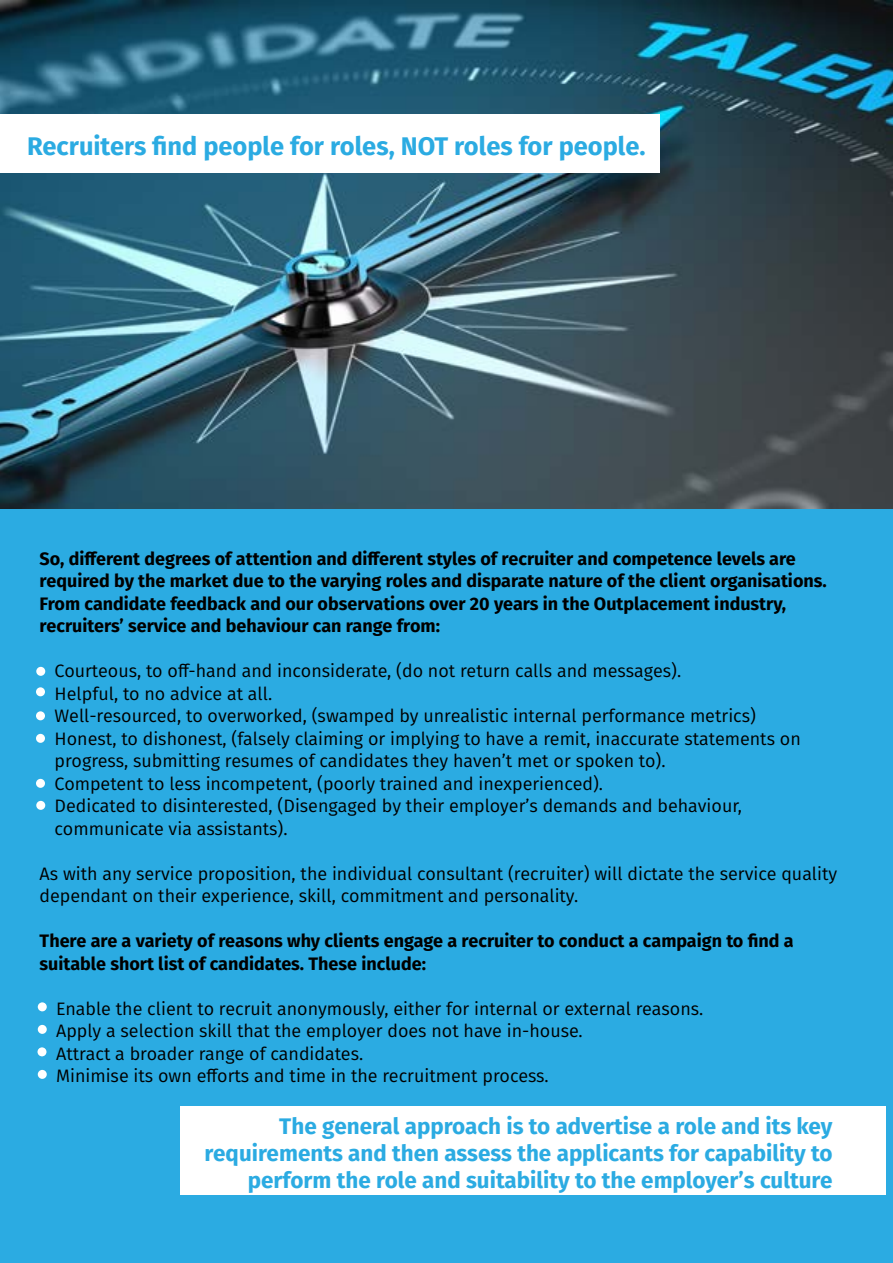
<style>
.page{position:relative;width:893px;height:1263px;background:#fff}
.page>*{position:absolute;margin:0;border:0;box-sizing:border-box;transform-origin:0 0}
.t1{font:700 25.5px "Fira Sans";color:#2babe2}
.t2{font:700 22.5px/27px "Fira Sans";color:#2babe2;text-align:right}
.t3{font:18px/22.5px "Fira Sans";color:#000}
.t4{font:700 18px/22.5px "Fira Sans";color:#000}
</style>
<div class="page">
<div style="left:0;top:509px;width:893px;height:754px;background:#2babe2"></div>
<img style="left:0;top:0;width:893px;height:509px">
<div style="left:0;top:114px;width:659px;height:59px;background:#fff"></div>
<div style="left:180px;top:1106px;width:705px;height:88px;background:#fff"></div>
<div style="left:36px;top:667px;width:9px;height:9px;background:#fff;border-radius:50%"></div>
<div style="left:36px;top:711px;width:9px;height:9px;background:#fff;border-radius:50%"></div>
<div style="left:36px;top:734px;width:9px;height:9px;background:#fff;border-radius:50%"></div>
<div style="left:36px;top:779px;width:9px;height:9px;background:#fff;border-radius:50%"></div>
<div style="left:36px;top:801px;width:9px;height:9px;background:#fff;border-radius:50%"></div>
<div style="left:38px;top:1002px;width:9px;height:9px;background:#fff;border-radius:50%"></div>
<div style="left:38px;top:1025px;width:9px;height:9px;background:#fff;border-radius:50%"></div>
<div style="left:38px;top:1047px;width:8px;height:9px;background:#fff;border-radius:50%"></div>
<div style="left:38px;top:1070px;width:9px;height:9px;background:#fff;border-radius:50%"></div>
<div style="left:36px;top:687px;width:9px;height:9px;background:#fff;border-radius:50%"></div>
<h1 class="t1" style="left:27px;top:125px;width:620px">Recruiters find people for roles, NOT roles for people.</h1>
<p class="t4" style="left:40px;top:546px;width:789px">So, different degrees of attention and different styles of recruiter and competence levels are required by the market due to the varying roles and disparate nature of the client organisations.<br>From candidate feedback and our observations over 20 years in the Outplacement industry, recruiters’ service and behaviour can range from:</p>
<p class="t3" style="left:55px;top:659px;width:748px">Courteous, to off-hand and inconsiderate, (do not return calls and messages).<br>Helpful, to no advice at all.<br>Well-resourced, to overworked, (swamped by unrealistic internal performance metrics)<br>Honest, to dishonest, (falsely claiming or implying to have a remit, inaccurate statements on progress, submitting resumes of candidates they haven’t met or spoken to).<br>Competent to less incompetent, (poorly trained and inexperienced).<br>Dedicated to disinterested, (Disengaged by their employer’s demands and behaviour, communicate via assistants).</p>
<p class="t3" style="left:40px;top:862px;width:799px">As with any service proposition, the individual consultant (recruiter) will dictate the service quality dependant on their experience, skill, commitment and personality.</p>
<p class="t4" style="left:40px;top:928px;width:755px">There are a variety of reasons why clients engage a recruiter to conduct a campaign to find a suitable short list of candidates. These include:</p>
<p class="t3" style="left:56px;top:997px;width:649px">Enable the client to recruit anonymously, either for internal or external reasons.<br>Apply a selection skill that the employer does not have in-house.<br>Attract a broader range of candidates.<br>Minimise its own efforts and time in the recruitment process.</p>
<p class="t2" style="left:205px;top:1111px;width:629px">The general approach is to advertise a role and its key requirements and then assess the applicants for capability to perform the role and suitability to the employer’s culture</p>
</div>
